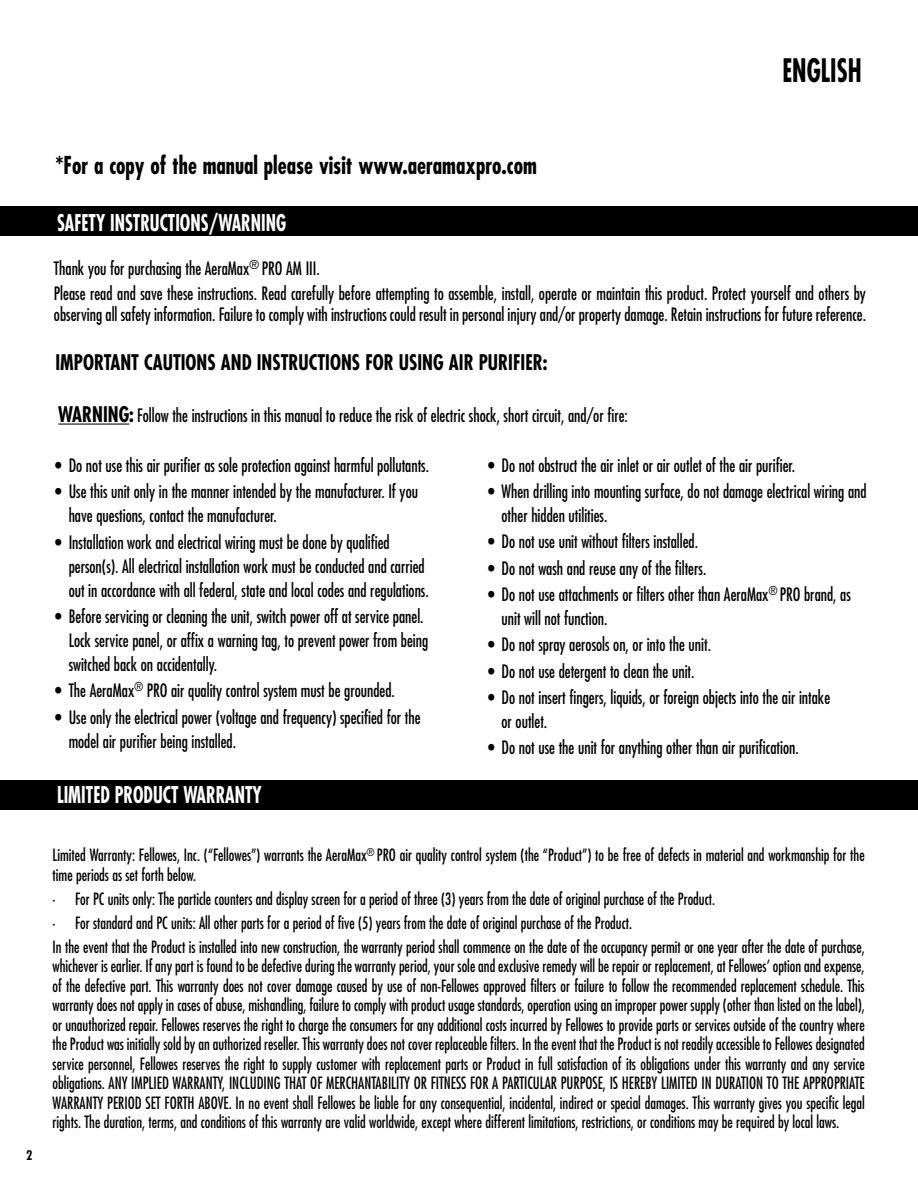
<style>
.page{position:relative;width:918px;height:1188px;background:#fff}
.page>*{position:absolute;margin:0;border:0;box-sizing:border-box;transform-origin:0 0}
.t1{font:700 condensed 31.5px "Futura Std";color:#000;scale:.8 1}
.t2{font:700 condensed 24px "Futura Std";color:#000;scale:.9 1}
.t3{font:700 condensed 22.5px "Futura Std";color:#fff;scale:.8 1}
.t4{font:700 condensed 21px "Futura Std";color:#000;scale:.9 1}
.t5{font:condensed 18px/24px "Futura Std";color:#000;scale:.9 1}
.t6{font:condensed 16.5px/19.5px "Futura Std";color:#000;scale:.9 1}
.t7{font:700 condensed 12.9px "Futura Std";color:#000}
.s1{font-weight:700;font-size:21px}
</style>
<div class="page">
<div style="left:0;top:780px;width:918px;height:30px;background:#000"></div>
<div style="left:0;top:207px;width:918px;height:29px;background:#000"></div>
<hr style="left:58px;top:424px;width:71px;height:1px;background:#000">
<h1 class="t1" style="left:782px;top:51px;width:101px">ENGLISH</h1>
<p class="t7" style="left:26px;top:1148px;width:8px">2</p>
<h2 class="t2" style="left:56px;top:150px;width:536px">*For a copy of the manual please visit www.aeramaxpro.com</h2>
<h3 class="t3" style="left:57px;top:209px;width:288px">SAFETY INSTRUCTIONS/WARNING</h3>
<p class="t5" style="left:54px;top:255px;width:904px;line-height:25.5px">Thank you for purchasing the AeraMax<sup>®</sup> PRO AM III.<br>Please read and save these instructions. Read carefully before attempting to assemble, install, operate or maintain this product. Protect yourself and others by</p>
<p class="t5" style="left:54px;top:303px;width:904px">observing all safety information. Failure to comply with instructions could result in personal injury and/or property damage. Retain instructions for future reference.</p>
<p class="t4" style="left:56px;top:350px;width:548px">IMPORTANT CAUTIONS AND INSTRUCTIONS FOR USING AIR PURIFIER:</p>
<p class="t5" style="left:58px;top:403px;width:634px"><span class="s1">WARNING:</span> Follow the instructions in this manual to reduce the risk of electric shock, short circuit, and/or fire:</p>
<p class="t5" style="left:55px;top:453px;width:417px">• Do not use this air purifier as sole protection against harmful pollutants.</p>
<p class="t5" style="left:69px;top:479px;width:390px;text-indent:-13px">• Use this unit only in the manner intended by the manufacturer. If you have questions, contact the manufacturer.</p>
<p class="t5" style="left:69px;top:530px;width:402px;text-indent:-13px">• Installation work and electrical wiring must be done by qualified person(s). All electrical installation work must be conducted and carried out in accordance with all federal, state and local codes and regulations.</p>
<p class="t5" style="left:69px;top:604px;width:401px;text-indent:-13px">• Before servicing or cleaning the unit, switch power off at service panel.<br>Lock service panel, or affix a warning tag, to prevent power from being switched back on accidentally.</p>
<p class="t5" style="left:55px;top:678px;width:379px">• The AeraMax<sup>®</sup> PRO air quality control system must be grounded.</p>
<p class="t5" style="left:69px;top:705px;width:392px;text-indent:-13px">• Use only the electrical power (voltage and frequency) specified for the model air purifier being installed.</p>
<p class="t5" style="left:488px;top:453px;width:343px">• Do not obstruct the air inlet or air outlet of the air purifier.</p>
<p class="t5" style="left:502px;top:479px;width:407px;text-indent:-13px">• When drilling into mounting surface, do not damage electrical wiring and other hidden utilities.</p>
<p class="t5" style="left:488px;top:529px;width:235px">• Do not use unit without filters installed.</p>
<p class="t5" style="left:488px;top:556px;width:244px">• Do not wash and reuse any of the filters.</p>
<p class="t5" style="left:502px;top:582px;width:390px;text-indent:-14px">• Do not use attachments or filters other than AeraMax<sup>®</sup> PRO brand, as unit will not function.</p>
<p class="t5" style="left:488px;top:632px;width:249px">• Do not spray aerosols on, or into the unit.</p>
<p class="t5" style="left:488px;top:659px;width:231px">• Do not use detergent to clean the unit.</p>
<p class="t5" style="left:502px;top:685px;width:367px;text-indent:-13px">• Do not insert fingers, liquids, or foreign objects into the air intake or outlet.</p>
<p class="t5" style="left:488px;top:735px;width:347px">• Do not use the unit for anything other than air purification.</p>
<h3 class="t3" style="left:57px;top:781px;width:257px">LIMITED PRODUCT WARRANTY</h3>
<p class="t6" style="left:53px;top:845px;width:904px">Limited Warranty: Fellowes, Inc. (“Fellowes”) warrants the AeraMax<sup>®</sup> PRO air quality control system (the “Product”) to be free of defects in material and workmanship for the time periods as set forth below.</p>
<p class="t6" style="left:53px;top:887px;width:904px;line-height:24px">· For PC units only: The particle counters and display screen for a period of three (3) years from the date of original purchase of the Product.<br>· For standard and PC units: All other parts for a period of five (5) years from the date of original purchase of the Product.<br>In the event that the Product is installed into new construction, the warranty period shall commence on the date of the occupancy permit or one year after the date of purchase,</p>
<p class="t6" style="left:53px;top:956px;width:904px;text-align:justify">whichever is earlier. If any part is found to be defective during the warranty period, your sole and exclusive remedy will be repair or replacement, at Fellowes’ option and expense, of the defective part. This warranty does not cover damage caused by use of non-Fellowes approved filters or failure to follow the recommended replacement schedule. This warranty does not apply in cases of abuse, mishandling, failure to comply with product usage standards, operation using an improper power supply (other than listed on the label), or unauthorized repair. Fellowes reserves the right to charge the consumers for any additional costs incurred by Fellowes to provide parts or services outside of the country where the Product was initially sold by an authorized reseller. This warranty does not cover replaceable filters. In the event that the Product is not readily accessible to Fellowes designated service personnel, Fellowes reserves the right to supply customer with replacement parts or Product in full satisfaction of its obligations under this warranty and any service obligations. ANY IMPLIED WARRANTY, INCLUDING THAT OF MERCHANTABILITY OR FITNESS FOR A PARTICULAR PURPOSE, IS HEREBY LIMITED IN DURATION TO THE APPROPRIATE WARRANTY PERIOD SET FORTH ABOVE. In no event shall Fellowes be liable for any consequential, incidental, indirect or special damages. This warranty gives you specific legal rights. The duration, terms, and conditions of this warranty are valid worldwide, except where different limitations, restrictions, or conditions may be required by local laws.</p>
</div>
